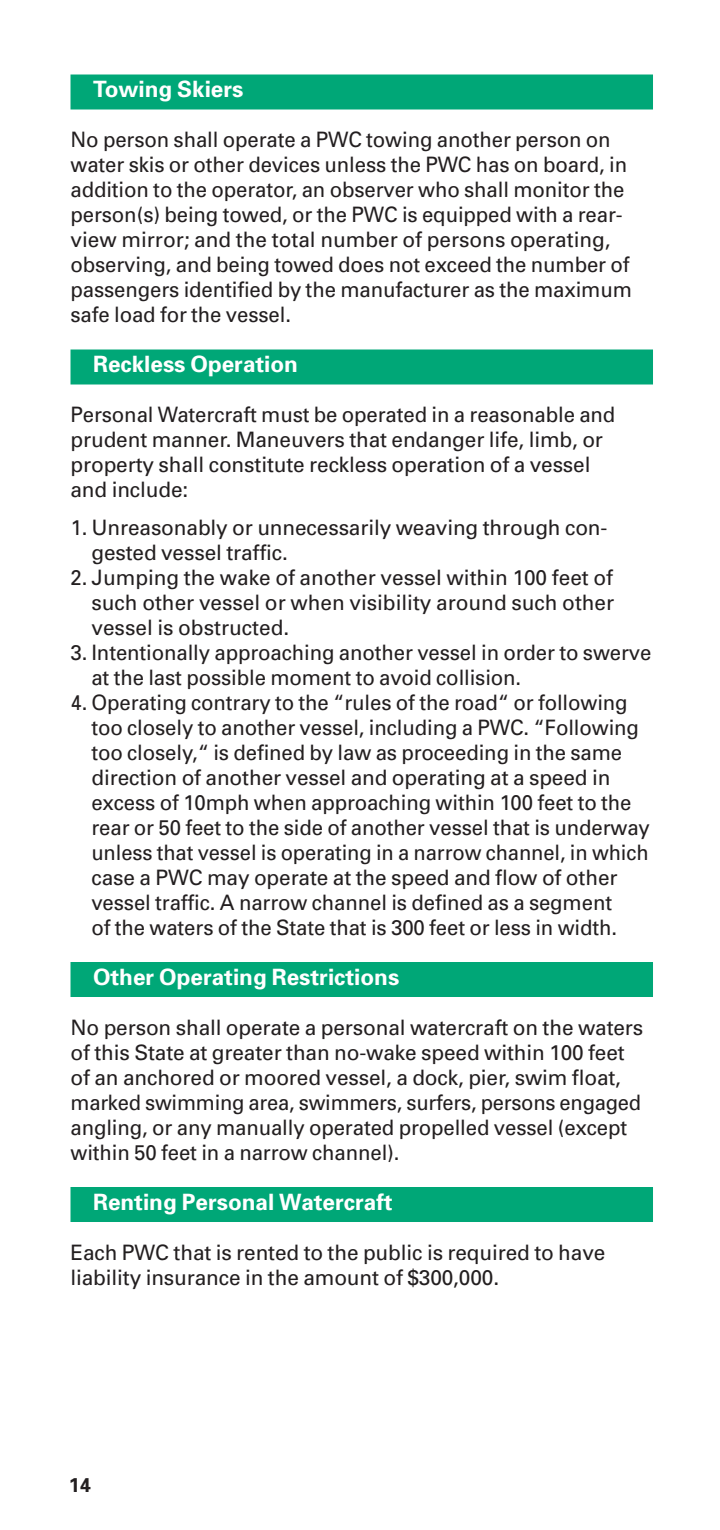
<style>
.page{position:relative;width:720px;height:1530px;background:#fff}
.page>*{position:absolute;margin:0;border:0;box-sizing:border-box;transform-origin:0 0}
.t1{font:700 22.5px "Univers";color:#fff}
.t2{font:21.25px/25px "Univers";letter-spacing:-.005em;color:#231f20;scale:.96 1}
.t3{font:21.25px/25px "Univers";letter-spacing:-.005em;color:#231f20}
.t4{font:700 20px "Univers";color:#231f20}
</style>
<div class="page">
<div style="left:71px;top:75px;width:582px;height:35px;background:#00a777"></div>
<div style="left:71px;top:350px;width:582px;height:35px;background:#00a777"></div>
<div style="left:71px;top:962px;width:582px;height:35px;background:#00a777"></div>
<div style="left:71px;top:1187px;width:582px;height:35px;background:#00a777"></div>
<p class="t1" style="left:93px;top:81px;width:152px">Towing Skiers</p>
<p class="t2" style="left:71px;top:129px;width:586px">No person shall operate a PWC towing another person on water skis or other devices unless the PWC has on board, in addition to the operator, an observer who shall monitor the person(s) being towed, or the PWC is equipped with a rear&shy;view mirror; and the total number of persons operating, observing, and being towed does not exceed the number of passengers identified by the manufacturer as the maximum safe load for the vessel.</p>
<p class="t1" style="left:93px;top:356px;width:207px">Reckless Operation</p>
<p class="t2" style="left:71px;top:404px;width:569px">Personal Watercraft must be operated in a reasonable and prudent manner. Maneuvers that endanger life, limb, or property shall constitute reckless operation of a vessel and include:</p>
<p class="t2" style="left:91px;top:516px;width:539px;text-indent:-21px">1. Unreasonably or unnecessarily weaving through con&shy;gested vessel traffic.</p>
<p class="t2" style="left:91px;top:566px;width:546px;text-align:justify;text-indent:-21px">2. Jumping the wake of another vessel within 100 feet of such other vessel or when visibility around such other vessel is obstructed.</p>
<p class="t2" style="left:91px;top:641px;width:585px;text-indent:-21px">3. Intentionally approaching another vessel in order to swerve at the last possible moment to avoid collision.</p>
<p class="t2" style="left:91px;top:691px;width:583px;text-indent:-21px">4. Operating contrary to the “rules of the road“ or following too closely to another vessel, including a PWC. “Following too closely,“ is defined by law as proceeding in the same direction of another vessel and operating at a speed in excess of 10mph when approaching within 100 feet to the rear or 50 feet to the side of another vessel that is underway unless that vessel is operating in a narrow channel, in which case a PWC may operate at the speed and flow of other vessel traffic. A narrow channel is defined as a segment<br>of the waters of the State that is 300 feet or less in width.</p>
<p class="t1" style="left:93px;top:968px;width:308px">Other Operating Restrictions</p>
<p class="t3" style="left:71px;top:1016px;width:574px">No person shall operate a personal watercraft on the waters of this State at greater than no-wake speed within 100 feet of an anchored or moored vessel, a dock, pier, swim float, marked swimming area, swimmers, surfers, persons engaged angling, or any manually operated propelled vessel (except within 50 feet in a narrow channel).</p>
<p class="t1" style="left:93px;top:1193px;width:301px">Renting Personal Watercraft</p>
<p class="t3" style="left:71px;top:1241px;width:536px">Each PWC that is rented to the public is required to have liability insurance in the amount of $300,000.</p>
<p class="t4" style="left:69px;top:1478px;width:24px">14</p>
</div>
